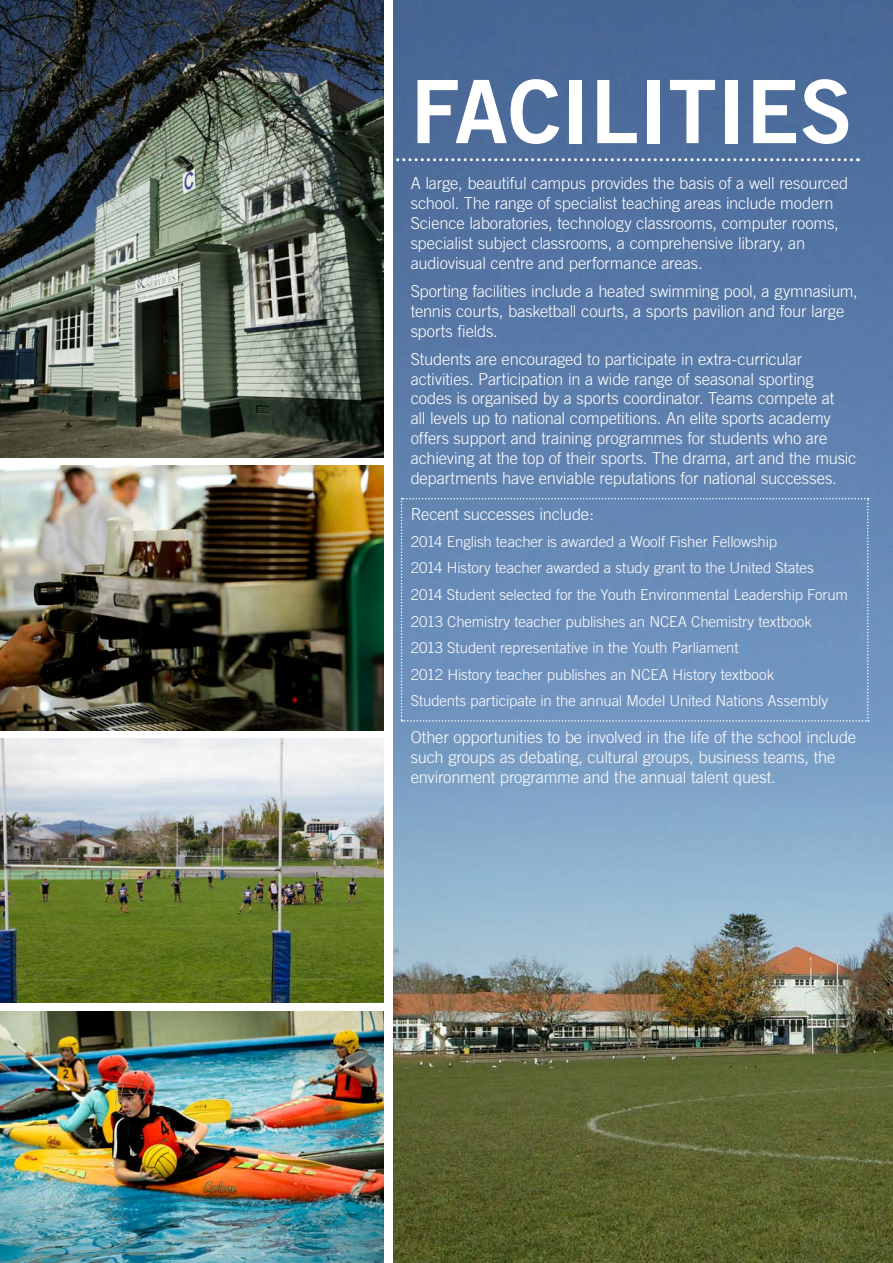
<style>
.page{position:relative;width:893px;height:1263px;background:#fff}
.page>*{position:absolute;margin:0;border:0;box-sizing:border-box;transform-origin:0 0}
.t1{font:87.45px "Trade Gothic Bold Two";color:#fff}
.t2{font:300 16.5px/19.8px "Trade Gothic";letter-spacing:-.01em;color:#fff}
.t3{font:300 15px/26.5px "Trade Gothic";letter-spacing:-.005em;color:#fff}
</style>
<div class="page">
<img style="left:394px;top:0;width:499px;height:1263px">
<svg style="left:393px;top:158px;width:458px;height:3px"></svg>
<img style="left:0;top:0;width:384px;height:457px">
<img style="left:0;top:466px;width:384px;height:264px">
<img style="left:0;top:738px;width:384px;height:265px">
<img style="left:0;top:1011px;width:384px;height:252px">
<svg style="left:401px;top:498px;width:468px;height:224px;background:#6f91bc"></svg>
<h1 class="t1" style="left:411px;top:58px;width:436px">FACILITIES</h1>
<p class="t2" style="left:411px;top:173px;width:439px">A large, beautiful campus provides the basis of a well resourced school. The range of specialist teaching areas include modern Science laboratories, technology classrooms, computer rooms, specialist subject classrooms, a comprehensive library, an audiovisual centre and performance areas.</p>
<p class="t2" style="left:411px;top:281px;width:449px">Sporting facilities include a heated swimming pool, a gymnasium, tennis courts, basketball courts, a sports pavilion and four large sports fields.</p>
<p class="t2" style="left:411px;top:349px;width:447px">Students are encouraged to participate in extra-curricular activities. Participation in a wide range of seasonal sporting codes is organised by a sports coordinator. Teams compete at<br>all levels up to national competitions. An elite sports academy offers support and training programmes for students who are achieving at the top of their sports. The drama, art and the music departments have enviable reputations for national successes.</p>
<p class="t2" style="left:411px;top:504px;width:185px">Recent successes include:</p>
<p class="t3" style="left:411px;top:528px;width:439px">2014 English teacher is awarded a Woolf Fisher Fellowship<br>2014 H istory teacher awarded a study grant to the United States 2014 Student selected for the Youth Environmental Leadership Forum 2013 Chemistry teacher publishes an NCEA Chemistry textbook 2013 Student representative in the Youth Parliament<br>2012 H istory teacher publishes an NCEA H istory textbook<br>Students participate in the annual Model United Nations Assembly</p>
<p class="t2" style="left:411px;top:727px;width:447px">Other opportunities to be involved in the life of the school include such groups as debating, cultural groups, business teams, the environment programme and the annual talent quest.</p>
</div>
